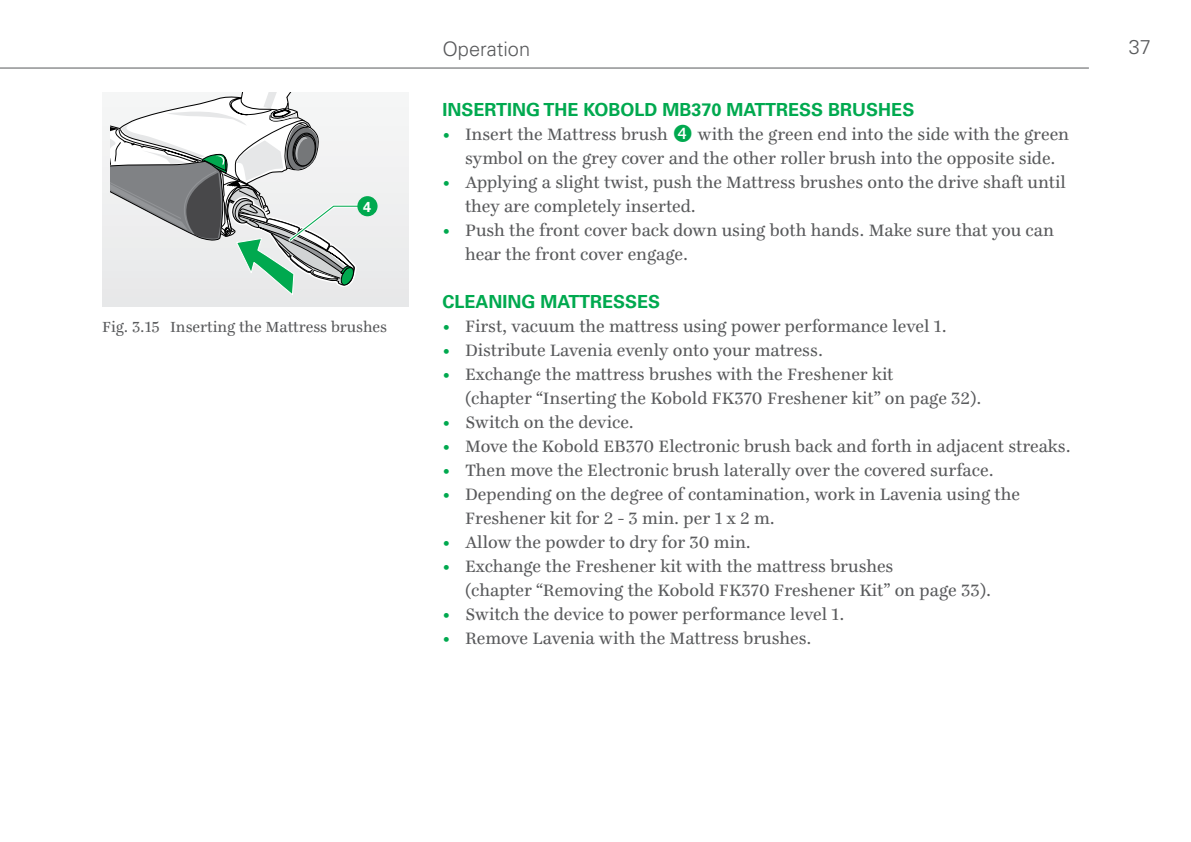
<style>
.page{position:relative;width:1191px;height:842px;background:#fff}
.page>*{position:absolute;margin:0;border:0;box-sizing:border-box;transform-origin:0 0}
.t1{font:300 20px "Univers LT Pro 45";color:#58595b}
.t2{font:18px/24px "Ingeborg";color:#58595b}
.t3{font:700 18px "Univers LT Pro 65";color:#00a94f}
.t4{font:16px "Ingeborg";color:#58595b}
.t5{font:700 14.4px "Univers LT Std";color:#fff}
.s1{color:#00a94f}
</style>
<div class="page">
<hr style="left:0;top:68px;width:1089px;height:1px;background:#58595b">
<div style="left:102px;top:92px;width:306px;height:214px;background:#ededee"></div>
<svg style="left:110px;top:92px;width:258px;height:203px"></svg>
<div style="left:357px;top:196px;width:20px;height:20px;background:#00a94f;border-radius:50%"></div>
<p class="t5" style="left:363px;top:198px;width:10px">4</p>
<p class="t4" style="left:102px;top:317px;width:287px">Fig. 3.15 Inserting the Mattress brushes</p>
<p class="t1" style="left:442px;top:37px;width:89px">Operation</p>
<p class="t1" style="left:1128px;top:35px;width:24px">37</p>
<p class="t3" style="left:442px;top:99px;width:470px">INSERTING THE KOBOLD MB370 MATTRESS BRUSHES</p>
<p class="t2" style="left:442px;top:122px;width:227px"><span class="s1">•</span> Insert the Mattress brush</p>
<p class="t2" style="left:465px;top:122px;width:605px;text-indent:233px">with the green end into the side with the green symbol on the grey cover and the other roller brush into the opposite side.</p>
<p class="t2" style="left:465px;top:170px;width:602px;text-indent:-23px"><span class="s1">•</span> Applying a slight twist, push the Mattress brushes onto the drive shaft until they are completely inserted.</p>
<p class="t2" style="left:465px;top:218px;width:590px;text-indent:-23px"><span class="s1">•</span> Push the front cover back down using both hands. Make sure that you can hear the front cover engage.</p>
<p class="t3" style="left:442px;top:291px;width:216px">CLEANING MATTRESSES</p>
<p class="t2" style="left:442px;top:314px;width:506px"><span class="s1">•</span> First, vacuum the mattress using power performance level 1.</p>
<p class="t2" style="left:442px;top:338px;width:382px"><span class="s1">•</span> Distribute Lavenia evenly onto your matress.</p>
<p class="t2" style="left:465px;top:362px;width:518px;text-indent:-23px"><span class="s1">•</span> Exchange the mattress brushes with the Freshener kit<br>(chapter “Inserting the Kobold FK370 Freshener kit” on page 32).</p>
<p class="t2" style="left:442px;top:410px;width:193px"><span class="s1">•</span> Switch on the device.</p>
<p class="t2" style="left:442px;top:434px;width:630px"><span class="s1">•</span> Move the Kobold EB370 Electronic brush back and forth in adjacent streaks.</p>
<p class="t2" style="left:442px;top:458px;width:553px"><span class="s1">•</span> Then move the Electronic brush laterally over the covered surface.</p>
<p class="t2" style="left:465px;top:482px;width:556px;text-indent:-23px"><span class="s1">•</span> Depending on the degree of contamination, work in Lavenia using the<br>Freshener kit for 2 - 3 min. per 1 x 2 m.</p>
<p class="t2" style="left:442px;top:530px;width:310px"><span class="s1">•</span> Allow the powder to dry for 30 min.</p>
<p class="t2" style="left:465px;top:554px;width:528px;text-indent:-23px"><span class="s1">•</span> Exchange the Freshener kit with the mattress brushes<br>(chapter “Removing the Kobold FK370 Freshener Kit” on page 33).</p>
<p class="t2" style="left:442px;top:602px;width:403px"><span class="s1">•</span> Switch the device to power performance level 1.</p>
<p class="t2" style="left:442px;top:626px;width:371px"><span class="s1">•</span> Remove Lavenia with the Mattress brushes.</p>
</div>
